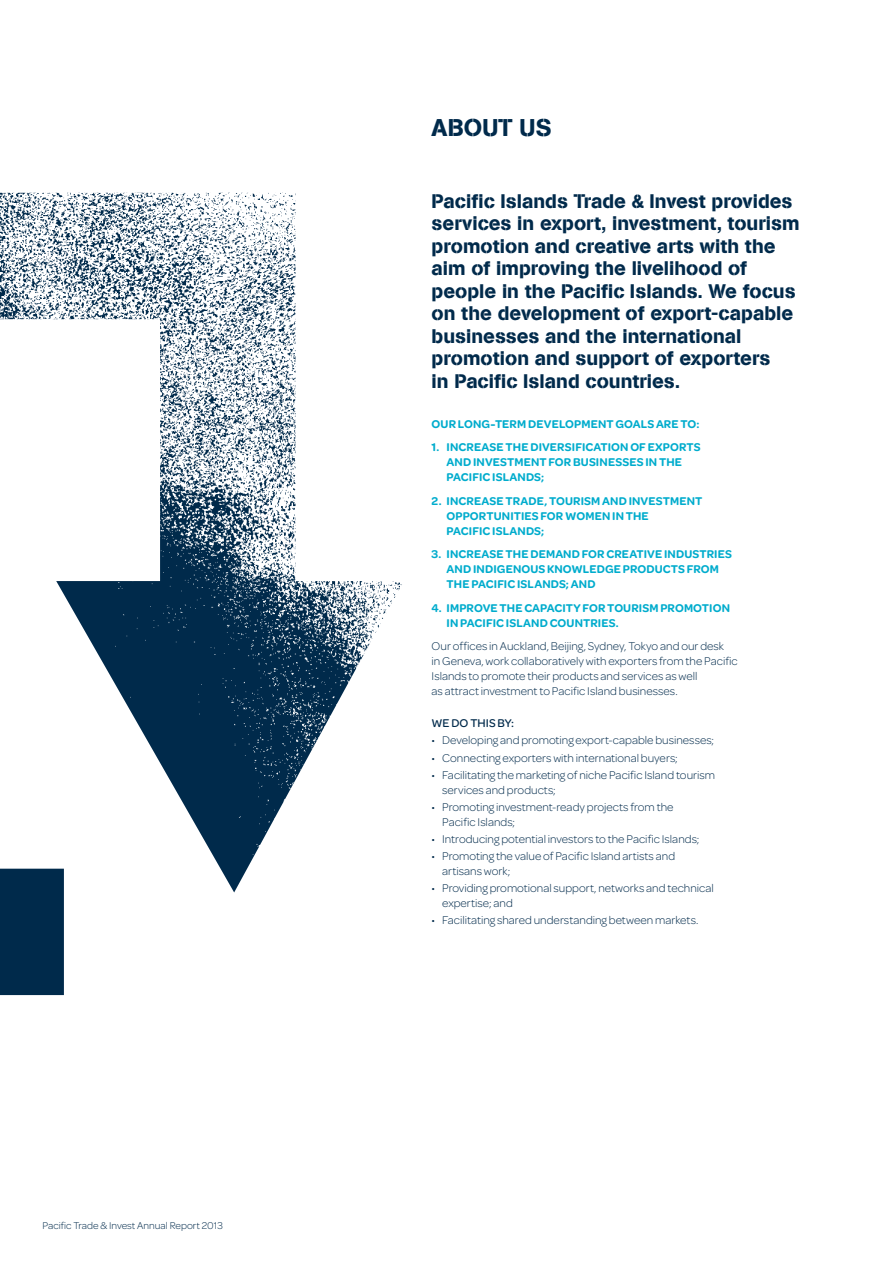
<style>
.page{position:relative;width:893px;height:1263px;background:#fff}
.page>*{position:absolute;margin:0;border:0;box-sizing:border-box;transform-origin:0 0}
.t1{font:24px "AG Book Stencil";letter-spacing:.005em;color:#002a4b}
.t2{font:19.5px/22.5px "AG Book Stencil";color:#002a4b}
.t3{font:300 12px/15px "Omnes";color:#002a4b}
.t4{font:600 12px/15px "Omnes";letter-spacing:.01em;color:#00accd}
.t5{font:500 12px "Omnes";letter-spacing:.005em;color:#002a4b}
.t6{font:300 10.5px "Omnes";color:#002a4b}
</style>
<div class="page">
<img style="left:0;top:193px;width:402px;height:802px">
<p class="t6" style="left:43px;top:1220px;width:182px">Pacific Trade &amp; Invest Annual Report 2013</p>
<h1 class="t1" style="left:432px;top:113px;width:122px">ABOUT US</h1>
<p class="t2" style="left:432px;top:189px;width:369px">Pacific Islands Trade &amp; Invest provides services in export, investment, tourism promotion and creative arts with the aim of improving the livelihood of people in the Pacific Islands. We focus on the development of export-capable businesses and the international promotion and support of exporters<br>in Pacific Island countries.</p>
<p class="t4" style="left:432px;top:416px;width:269px">OUR LONG-TERM DEVELOPMENT GOALS ARE TO:</p>
<p class="t4" style="left:447px;top:440px;width:256px;text-indent:-15px">1. INCREASE THE DIVERSIFICATION OF EXPORTS<br>AND INVESTMENT FOR BUSINESSES IN THE<br>PACIFIC ISLANDS;</p>
<p class="t4" style="left:447px;top:493px;width:257px;text-indent:-15px">2. INCREASE TRADE, TOURISM AND INVESTMENT<br>OPPORTUNITIES FOR WOMEN IN THE<br>PACIFIC ISLANDS;</p>
<p class="t4" style="left:447px;top:547px;width:287px;text-indent:-15px">3. INCREASE THE DEMAND FOR CREATIVE INDUSTRIES<br>AND INDIGENOUS KNOWLEDGE PRODUCTS FROM<br>THE PACIFIC ISLANDS; AND</p>
<p class="t4" style="left:447px;top:600px;width:285px;text-indent:-15px">4. IMPROVE THE CAPACITY FOR TOURISM PROMOTION<br>IN PACIFIC ISLAND COUNTRIES.</p>
<p class="t3" style="left:432px;top:639px;width:308px">Our offices in Auckland, Beijing, Sydney, Tokyo and our desk<br>in Geneva, work collaboratively with exporters from the Pacific Islands to promote their products and services as well<br>as attract investment to Pacific Island businesses.</p>
<p class="t5" style="left:432px;top:717px;width:84px">WE DO THIS BY:</p>
<p class="t3" style="left:432px;top:733px;width:284px">• Developing and promoting export-capable businesses;</p>
<p class="t3" style="left:432px;top:750px;width:248px">• Connecting exporters with international buyers;</p>
<p class="t3" style="left:442px;top:767px;width:274px;text-indent:-11px">• Facilitating the marketing of niche Pacific Island tourism services and products;</p>
<p class="t3" style="left:442px;top:799px;width:233px;text-indent:-11px">• Promoting investment-ready projects from the<br>Pacific Islands;</p>
<p class="t3" style="left:432px;top:831px;width:269px">• Introducing potential investors to the Pacific Islands;</p>
<p class="t3" style="left:442px;top:849px;width:234px;text-indent:-11px">• Promoting the value of Pacific Island artists and artisans work;</p>
<p class="t3" style="left:442px;top:881px;width:273px;text-indent:-11px">• Providing promotional support, networks and technical expertise; and</p>
<p class="t3" style="left:431px;top:913px;width:268px">• Facilitating shared understanding between markets.</p>
</div>
